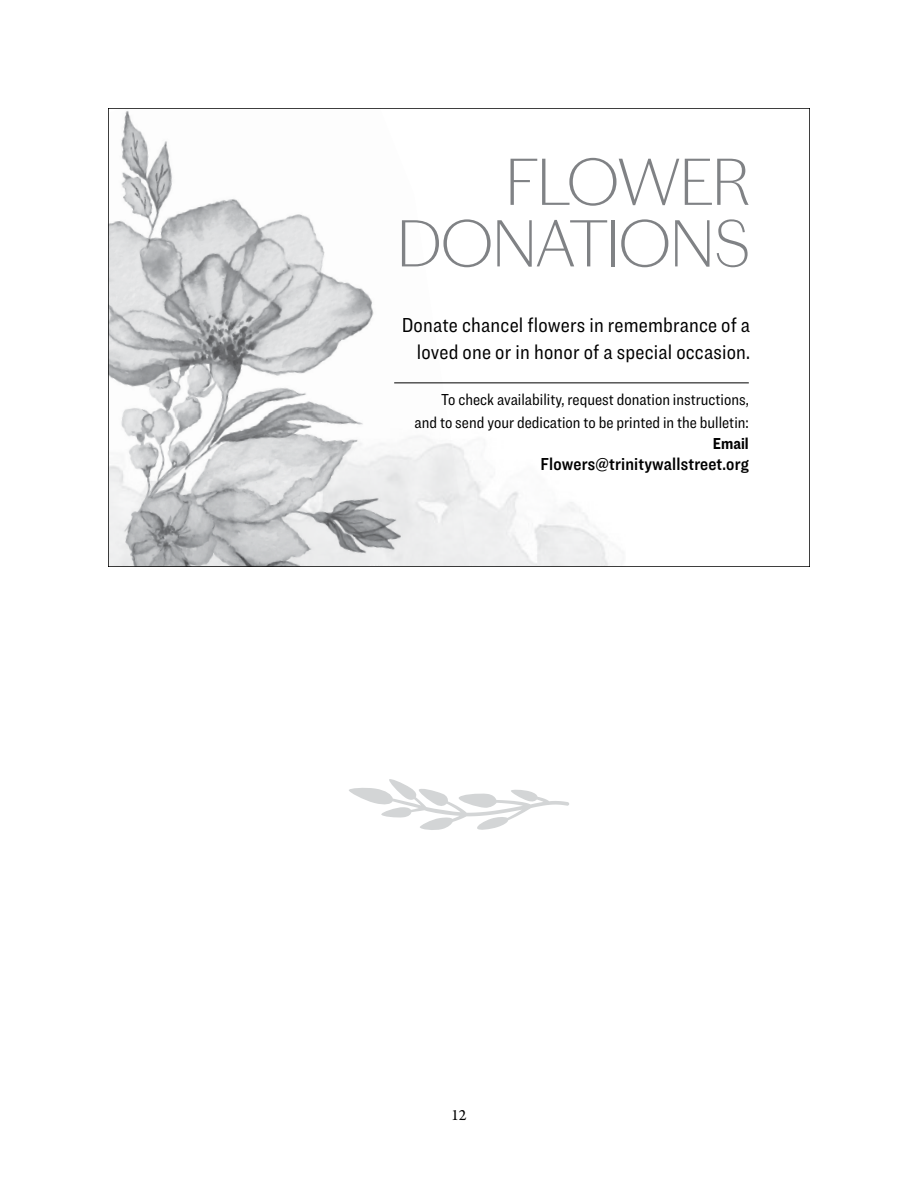
<style>
.page{position:relative;width:918px;height:1188px;background:#fff}
.page>*{position:absolute;margin:0;border:0;box-sizing:border-box;transform-origin:0 0}
.t1{font:100 66.9px/61.5px "Chiswick TWS Sans Text";letter-spacing:-.045em;color:#808285;text-align:right}
.t2{font:21px/27px "Ringside Condensed";letter-spacing:.01em;color:#000;text-align:right}
.t3{font:18px "Ringside Condensed Semi";letter-spacing:.01em;color:#000}
.t4{font:16.5px/23.2px "Ringside Condensed";color:#000;text-align:right}
.t5{font:700 16.5px "Ringside Condensed";color:#000}
.t6{font:16.5px "Arno Pro";color:#000}
</style>
<div class="page">
<img style="left:111px;top:111px;width:360px;height:307px">
<img style="left:111px;top:418px;width:498px;height:146px">
<hr style="left:394px;top:382px;width:355px;height:1px;background:#000">
<svg style="left:349px;top:779px;width:220px;height:51px"></svg>
<h1 class="t1" style="left:396px;top:148px;width:357px">FLOWER<br>DONATIONS</h1>
<p class="t2" style="left:402px;top:311px;width:350px">Donate chancel flowers in remembrance of a loved one or in honor of a special occasion.</p>
<p class="t4" style="left:415px;top:387px;width:336px">To check availability, request donation instructions, and to send your dedication to be printed in the bulletin:</p>
<p class="t5" style="left:713px;top:432px;width:37px">Email</p>
<p class="t3" style="left:541px;top:452px;width:210px">Flowers@trinitywallstreet.org</p>
<p class="t6" style="left:451px;top:1106px;width:17px">12</p>
</div>
